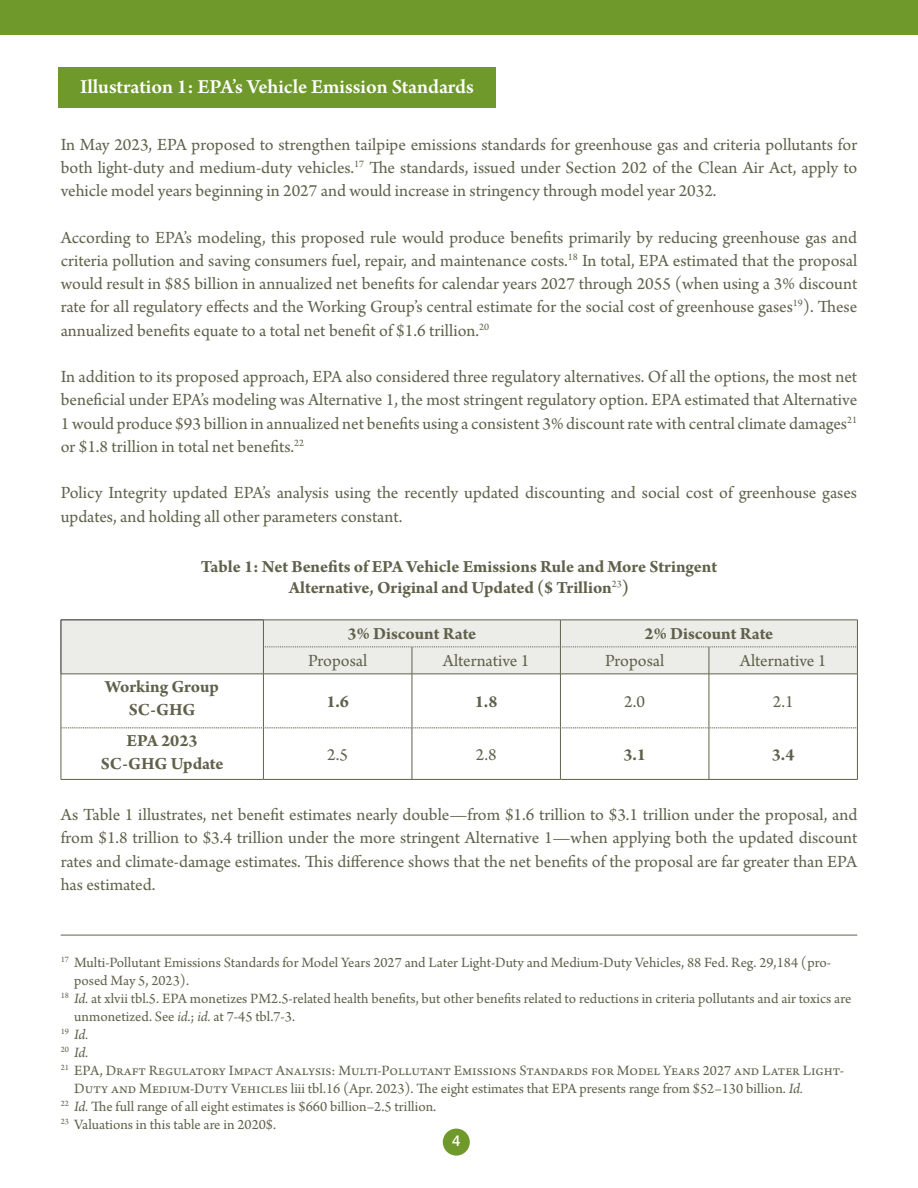
<style>
.page{position:relative;width:918px;height:1188px;background:#fff}
.page>*{position:absolute;margin:0;border:0;box-sizing:border-box;transform-origin:0 0}
.t1{font:600 21px "Arno Pro";color:#fff}
.t2{font:18px/23.2px "Arno Pro";color:#60614b;text-align:justify}
.t3{font:700 18px/20.7px "Arno Pro";letter-spacing:-.005em;color:#60614b;text-align:center}
.Footnote{font:15px/18px "Arno Pro";color:#60614b}
.Footnote-2{font:italic 15px "Arno Pro";color:#60614b}
.t4{font:500 15px "Helvetica Neue";color:#fff}
.s1{font-style:italic}
</style>
<div class="page">
<div style="left:443px;top:1129px;width:27px;height:27px;background:#70992b;border-radius:50%"></div>
<div style="left:0;top:0;width:918px;height:35px;background:#70992b"></div>
<div style="left:58px;top:67px;width:438px;height:41px;background:#70992b"></div>
<hr style="left:61px;top:674px;width:1px;height:54px;background:#60614b">
<hr style="left:263px;top:674px;width:1px;height:54px;background:#60614b">
<hr style="left:412px;top:674px;width:1px;height:54px;background:#60614b">
<hr style="left:560px;top:674px;width:1px;height:54px;background:#60614b">
<hr style="left:709px;top:674px;width:1px;height:54px;background:#60614b">
<hr style="left:857px;top:674px;width:1px;height:54px;background:#60614b">
<hr style="left:61px;top:728px;width:1px;height:51px;background:#60614b">
<hr style="left:263px;top:728px;width:1px;height:51px;background:#60614b">
<hr style="left:412px;top:728px;width:1px;height:51px;background:#60614b">
<hr style="left:560px;top:728px;width:1px;height:51px;background:#60614b">
<hr style="left:709px;top:728px;width:1px;height:51px;background:#60614b">
<hr style="left:857px;top:728px;width:1px;height:51px;background:#60614b">
<hr style="left:61px;top:779px;width:202px;height:1px;background:#60614b">
<hr style="left:263px;top:779px;width:149px;height:1px;background:#60614b">
<hr style="left:412px;top:779px;width:148px;height:1px;background:#60614b">
<hr style="left:560px;top:779px;width:149px;height:1px;background:#60614b">
<hr style="left:709px;top:779px;width:149px;height:1px;background:#60614b">
<hr style="left:61px;top:674px;width:202px;height:1px;background:#60614b">
<hr style="left:263px;top:674px;width:149px;height:1px;background:#60614b">
<hr style="left:412px;top:674px;width:148px;height:1px;background:#60614b">
<hr style="left:560px;top:674px;width:149px;height:1px;background:#60614b">
<hr style="left:709px;top:674px;width:149px;height:1px;background:#60614b">
<svg style="left:61px;top:728px;width:796px;height:1px"></svg>
<svg style="left:61px;top:620px;width:797px;height:54px;background:#e7e7e3"></svg>
<hr style="left:61px;top:935px;width:796px;height:1px;background:#60614b">
<p class="t1" style="left:80px;top:75px;width:395px">Illustration 1: EPA’s Vehicle Emission Standards</p>
<p class="t2" style="left:61px;top:134px;width:798px">In May 2023, EPA proposed to strengthen tailpipe emissions standards for greenhouse gas and criteria pollutants for both light-duty and medium-duty vehicles.<sup>17</sup> The standards, issued under Section 202 of the Clean Air Act, apply to vehicle model years beginning in 2027 and would increase in stringency through model year 2032.</p>
<p class="t2" style="left:61px;top:227px;width:798px">According to EPA’s modeling, this proposed rule would produce benefits primarily by reducing greenhouse gas and criteria pollution and saving consumers fuel, repair, and maintenance costs.<sup>18</sup> In total, EPA estimated that the proposal would result in $85 billion in annualized net benefits for calendar years 2027 through 2055 (when using a 3% discount rate for all regulatory effects and the Working Group’s central estimate for the social cost of greenhouse gases<sup>19</sup>). These annualized benefits equate to a total net benefit of $1.6 trillion.<sup>20</sup></p>
<p class="t2" style="left:61px;top:366px;width:798px">In addition to its proposed approach, EPA also considered three regulatory alternatives. Of all the options, the most net beneficial under EPA’s modeling was Alternative 1, the most stringent regulatory option. EPA estimated that Alternative 1 would produce $93 billion in annualized net benefits using a consistent 3% discount rate with central climate damages<sup>21 </sup>or $1.8 trillion in total net benefits.<sup>22</sup></p>
<p class="t2" style="left:61px;top:482px;width:798px">Policy Integrity updated EPA’s analysis using the recently updated discounting and social cost of greenhouse gases updates, and holding all other parameters constant.</p>
<p class="t3" style="left:201px;top:557px;width:518px">Table 1: Net Benefits of EPA Vehicle Emissions Rule and More Stringent<br>Alternative, Original and Updated ($ Trillion<sup>23</sup>)</p>
<p class="t3" style="left:348px;top:625px;width:130px">3% Discount Rate</p>
<p class="t3" style="left:645px;top:625px;width:130px">2% Discount Rate</p>
<p class="t2" style="left:308px;top:650px;width:61px">Proposal</p>
<p class="t2" style="left:443px;top:650px;width:88px">Alternative 1</p>
<p class="t2" style="left:605px;top:650px;width:61px">Proposal</p>
<p class="t2" style="left:740px;top:650px;width:88px">Alternative 1</p>
<p class="t3" style="left:105px;top:677px;width:115px">Working Group</p>
<p class="t3" style="left:129px;top:700px;width:68px">SC-GHG</p>
<p class="t3" style="left:326px;top:692px;width:24px">1.6</p>
<p class="t3" style="left:475px;top:692px;width:24px">1.8</p>
<p class="t2" style="left:624px;top:691px;width:22px">2.0</p>
<p class="t2" style="left:773px;top:691px;width:22px">2.1</p>
<p class="t3" style="left:127px;top:731px;width:73px">EPA 2023</p>
<p class="t3" style="left:101px;top:754px;width:124px">SC-GHG Update</p>
<p class="t2" style="left:327px;top:744px;width:22px">2.5</p>
<p class="t2" style="left:476px;top:744px;width:22px">2.8</p>
<p class="t3" style="left:623px;top:745px;width:24px">3.1</p>
<p class="t3" style="left:772px;top:745px;width:24px">3.4</p>
<p class="t2" style="left:61px;top:804px;width:798px">As Table 1 illustrates, net benefit estimates nearly double—from $1.6 trillion to $3.1 trillion under the proposal, and from $1.8 trillion to $3.4 trillion under the more stringent Alternative 1—when applying both the updated discount rates and climate-damage estimates. This difference shows that the net benefits of the proposal are far greater than EPA has estimated.</p>
<p class="Footnote" style="left:74px;top:954px;width:758px;text-indent:-14px"><sup>17</sup> Multi-Pollutant Emissions Standards for Model Years 2027 and Later Light-Duty and Medium-Duty Vehicles, 88 Fed. Reg. 29,184 (pro&shy;posed May 5, 2023).</p>
<p class="Footnote" style="left:74px;top:990px;width:779px;text-indent:-14px"><sup>18</sup> <span class="s1">Id.</span> at xlvii tbl.5. EPA monetizes PM2.5-related health benefits, but other benefits related to reductions in criteria pollutants and air toxics are unmonetized. See <span class="s1">id.</span>; <span class="s1">id.</span> at 7-45 tbl.7-3.</p>
<p class="Footnote-2" style="left:61px;top:1025px;width:29px"><sup>19</sup> Id.</p>
<p class="Footnote-2" style="left:61px;top:1043px;width:29px"><sup>20</sup> Id.</p>
<p class="Footnote" style="left:74px;top:1062px;width:771px;text-indent:-14px"><sup>21</sup> EPA, Draft Regulatory Impact Analysis: Multi-Pollutant Emissions Standards for Model Years 2027 and Later Light-<br>Duty and Medium-Duty Vehicles liii tbl.16 (Apr. 2023). The eight estimates that EPA presents range from $52–130 billion. <span class="s1">Id.</span></p>
<p class="Footnote" style="left:61px;top:1098px;width:377px"><sup>22</sup> <span class="s1">Id.</span> The full range of all eight estimates is $660 billion–2.5 trillion.</p>
<p class="Footnote" style="left:61px;top:1116px;width:217px"><sup>23</sup> Valuations in this table are in 2020$.</p>
<p class="t4" style="left:452px;top:1129px;width:10px">4</p>
</div>
